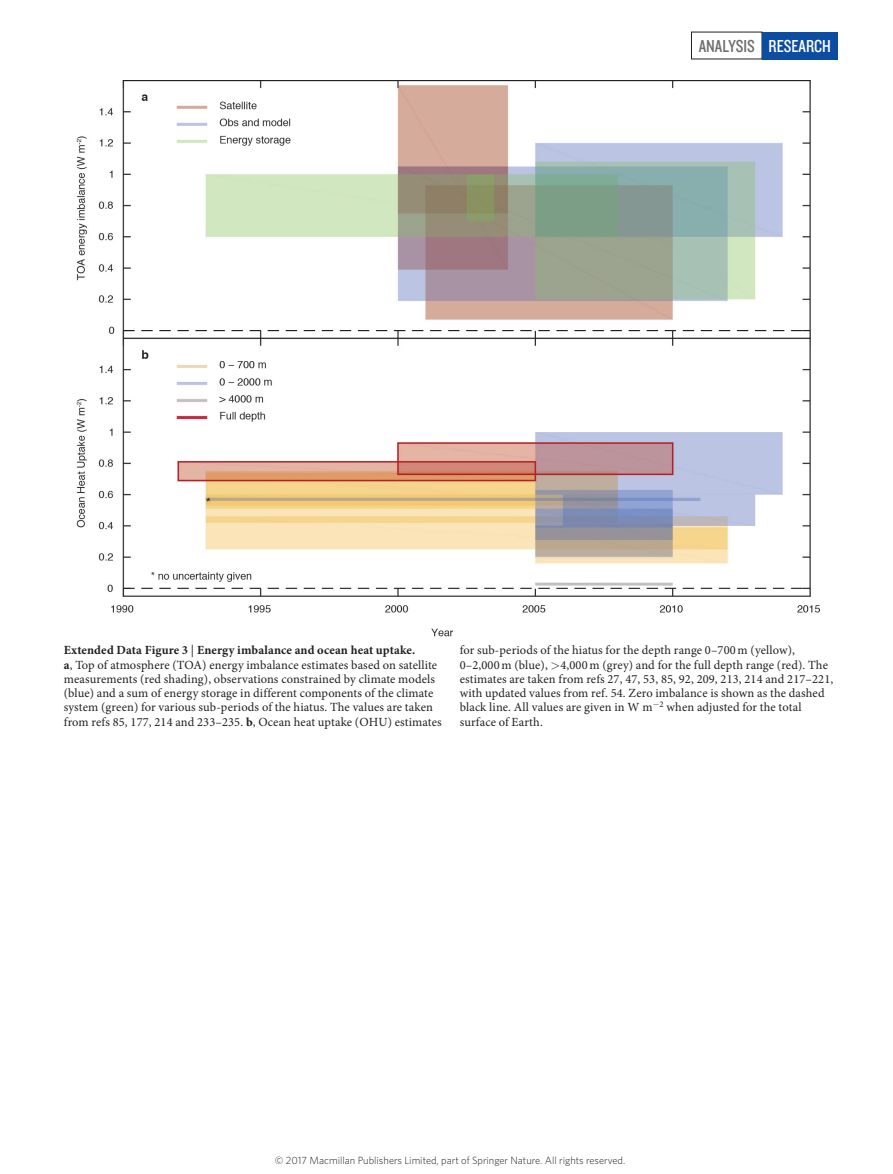
<style>
.page{position:relative;width:893px;height:1174px;background:#fff}
.page>*{position:absolute;margin:0;border:0;box-sizing:border-box;transform-origin:0 0}
.t1{font:18px "Knockout 29 Junior Ltweight";color:#6c6d70}
.t2{font:12.45px/14.2px "Minion Pro";letter-spacing:.01em;color:#231f20}
.t3{font:300 10.5px "Whitney";color:#231f20}
.s1{color:#fff}
.s2{font-weight:700}
</style>
<div class="page">
<div style="left:762px;top:32px;width:76px;height:27px;background:#0d4da1"></div>
<img style="left:76px;top:81px;width:743px;height:556px">
<h1 class="t1" style="left:699px;top:34px;width:134px">ANALYSIS <span class="s1">RESEARCH</span></h1>
<p class="t2" style="left:64px;top:643px;width:379px"><span class="s2">Extended Data Figure 3</span> | <span class="s2">Energy imbalance and ocean heat uptake.<br>a</span>, Top of atmosphere (TOA) energy imbalance estimates based on satellite measurements (red shading), observations constrained by climate models (blue) and a sum of energy storage in different components of the climate system (green) for various sub-periods of the hiatus. The values are taken from refs 85, 177, 214 and 233–235. <span class="s2">b</span>, Ocean heat uptake (OHU) estimates</p>
<p class="t2" style="left:460px;top:643px;width:375px">for sub-periods of the hiatus for the depth range 0–700 m (yellow), 0–2,000 m (blue), 4,000 m (grey) and for the full depth range (red). The estimates are taken from refs 27, 47, 53, 85, 92, 209, 213, 214 and 217–221, with updated values from ref. 54. Zero imbalance is shown as the dashed black line. All values are given in W m−<sup>2</sup> when adjusted for the total surface of Earth.</p>
<p class="t3" style="left:275px;top:1153px;width:352px">© 2017 Macmillan Publishers Limited, part of Springer Nature. All rights reserved.</p>
</div>
